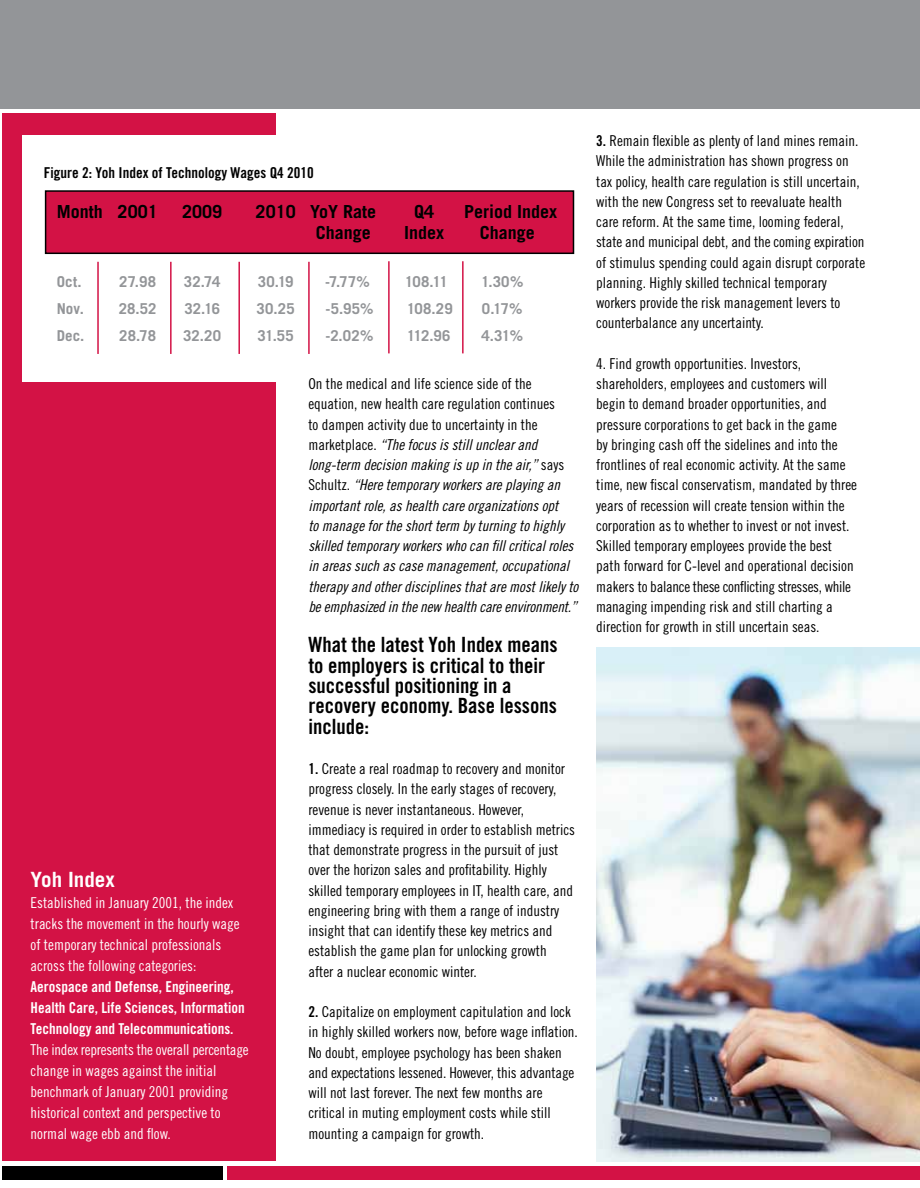
<style>
.page{position:relative;width:920px;height:1188px;background:#fff}
.page>*{position:absolute;margin:0;border:0;box-sizing:border-box;transform-origin:0 0}
.t1{font:21px/20.2px "Trade Gothic Bold Cond Twenty";color:#000}
.t2{font:700 21px "Trade Gothic";color:#fff}
.t3{font:700 18px "Trade Gothic";color:#000}
.t4{font:15px/20.2px "Trade Gothic Cond Eighteen";color:#000}
.t5{font:15px/20.2px "Trade Gothic Cond Eighteen Obl";color:#000}
.t6{font:15px/21px "Trade Gothic Cond Eighteen";color:#fff}
.t7{font:700 15px "Trade Gothic";letter-spacing:.01em;color:#939598}
.t8{font:15px/21px "Trade Gothic Bold Cond Twenty";color:#fff}
.t9{font:15px "Trade Gothic Bold Cond Twenty";color:#000}
.s1{font-family:"Trade Gothic Cond Eighteen"}
.s2{font-family:"Trade Gothic Bold Cond Twenty"}
</style>
<div class="page">
<div style="left:0;top:0;width:920px;height:108px;background:#939598"></div>
<div style="left:2px;top:113px;width:273px;height:1047px;background:#d31245"></div>
<div style="left:2px;top:1165px;width:221px;height:14px;background:#000"></div>
<div style="left:228px;top:1165px;width:692px;height:14px;background:#d31245"></div>
<img style="left:596px;top:647px;width:324px;height:514px">
<div style="left:22px;top:135px;width:263px;height:246px;background:#fff"></div>
<div style="left:46px;top:191px;width:527px;height:62px;background:#d31245"></div>
<div style="left:45px;top:190px;width:529px;height:64px;border:2px solid #000"></div>
<hr style="left:97px;top:262px;width:2px;height:92px;background:#d31245">
<hr style="left:170px;top:262px;width:2px;height:92px;background:#d31245">
<hr style="left:238px;top:262px;width:2px;height:92px;background:#d31245">
<hr style="left:308px;top:262px;width:2px;height:92px;background:#d31245">
<hr style="left:388px;top:261px;width:2px;height:92px;background:#d31245">
<hr style="left:462px;top:261px;width:2px;height:92px;background:#d31245">
<p class="t9" style="left:44px;top:164px;width:271px">Figure 2: Yoh Index of Technology Wages Q4 2010</p>
<p class="t3" style="left:57px;top:200px;width:103px">Month 2001</p>
<p class="t3" style="left:182px;top:200px;width:42px">2009</p>
<p class="t3" style="left:256px;top:200px;width:122px">2010 YoY Rate</p>
<p class="t3" style="left:414px;top:200px;width:22px">Q4</p>
<p class="t3" style="left:464px;top:200px;width:95px">Period Index</p>
<p class="t3" style="left:316px;top:221px;width:57px">Change</p>
<p class="t3" style="left:404px;top:221px;width:41px">Index</p>
<p class="t3" style="left:480px;top:221px;width:57px">Change</p>
<p class="t7" style="left:57px;top:272px;width:27px">Oct.</p>
<p class="t7" style="left:119px;top:272px;width:38px">27.98</p>
<p class="t7" style="left:184px;top:272px;width:38px">32.74</p>
<p class="t7" style="left:258px;top:272px;width:37px">30.19</p>
<p class="t7" style="left:325px;top:272px;width:46px">-7.77%</p>
<p class="t7" style="left:405px;top:272px;width:44px">108.11</p>
<p class="t7" style="left:481px;top:272px;width:44px">1.30%</p>
<p class="t7" style="left:57px;top:299px;width:29px">Nov.</p>
<p class="t7" style="left:119px;top:299px;width:39px">28.52</p>
<p class="t7" style="left:184px;top:299px;width:37px">32.16</p>
<p class="t7" style="left:257px;top:299px;width:40px">30.25</p>
<p class="t7" style="left:325px;top:299px;width:50px">-5.95%</p>
<p class="t7" style="left:407px;top:299px;width:47px">108.29</p>
<p class="t7" style="left:482px;top:299px;width:42px">0.17%</p>
<p class="t7" style="left:57px;top:326px;width:29px">Dec.</p>
<p class="t7" style="left:119px;top:326px;width:38px">28.78</p>
<p class="t7" style="left:183px;top:326px;width:40px">32.20</p>
<p class="t7" style="left:257px;top:326px;width:38px">31.55</p>
<p class="t7" style="left:325px;top:326px;width:49px">-2.02%</p>
<p class="t7" style="left:407px;top:326px;width:45px">112.96</p>
<p class="t7" style="left:481px;top:326px;width:43px">4.31%</p>
<h1 class="t2" style="left:31px;top:866px;width:86px">Yoh Index</h1>
<p class="t6" style="left:31px;top:892px;width:211px">Established in January 2001, the index tracks the movement in the hourly wage of temporary technical professionals across the following categories:</p>
<p class="t8" style="left:31px;top:976px;width:216px">Aerospace and Defense, Engineering,<br>Health Care, Life Sciences, Information<br>Technology and Telecommunications.</p>
<p class="t6" style="left:31px;top:1039px;width:219px">The index represents the overall percentage change in wages against the initial benchmark of January 2001 providing historical context and perspective to normal wage ebb and flow.</p>
<p class="t4" style="left:308px;top:373px;width:248px">On the medical and life science side of the equation, new health care regulation continues to dampen activity due to uncertainty in the</p>
<p class="t5" style="left:308px;top:434px;width:271px"><span class="s1">marketplace.</span> “The focus is still unclear and long-term decision making is up in the air,” <span class="s1">says Schultz.</span> “Here temporary workers are playing an important role, as health care organizations opt<br>to manage for the short term by turning to highly skilled temporary workers who can fill critical roles in areas such as case management, occupational therapy and other disciplines that are most likely to be emphasized in the new health care environment.”</p>
<h1 class="t1" style="left:308px;top:634px;width:251px">What the latest Yoh Index means to employers is critical to their successful positioning in a recovery economy. Base lessons include:</h1>
<p class="t4" style="left:308px;top:758px;width:268px"><span class="s2">1.</span> Create a real roadmap to recovery and monitor progress closely. In the early stages of recovery, revenue is never instantaneous. However, immediacy is required in order to establish metrics that demonstrate progress in the pursuit of just over the horizon sales and profitability. Highly skilled temporary employees in IT, health care, and engineering bring with them a range of industry insight that can identify these key metrics and establish the game plan for unlocking growth after a nuclear economic winter.</p>
<p class="t4" style="left:308px;top:1001px;width:271px"><span class="s2">2.</span> Capitalize on employment capitulation and lock in highly skilled workers now, before wage inflation.<br>No doubt, employee psychology has been shaken and expectations lessened. However, this advantage will not last forever. The next few months are critical in muting employment costs while still mounting a campaign for growth.</p>
<p class="t4" style="left:596px;top:130px;width:271px"><span class="s2">3.</span> Remain flexible as plenty of land mines remain.<br>While the administration has shown progress on tax policy, health care regulation is still uncertain, with the new Congress set to reevaluate health care reform. At the same time, looming federal, state and municipal debt, and the coming expiration of stimulus spending could again disrupt corporate planning. Highly skilled technical temporary workers provide the risk management levers to counterbalance any uncertainty.</p>
<p class="t4" style="left:596px;top:353px;width:262px">4. Find growth opportunities. Investors, shareholders, employees and customers will begin to demand broader opportunities, and pressure corporations to get back in the game<br>by bringing cash off the sidelines and into the frontlines of real economic activity. At the same time, new fiscal conservatism, mandated by three years of recession will create tension within the corporation as to whether to invest or not invest.<br>Skilled temporary employees provide the best path forward for C-level and operational decision makers to balance these conflicting stresses, while managing impending risk and still charting a direction for growth in still uncertain seas.</p>
</div>
